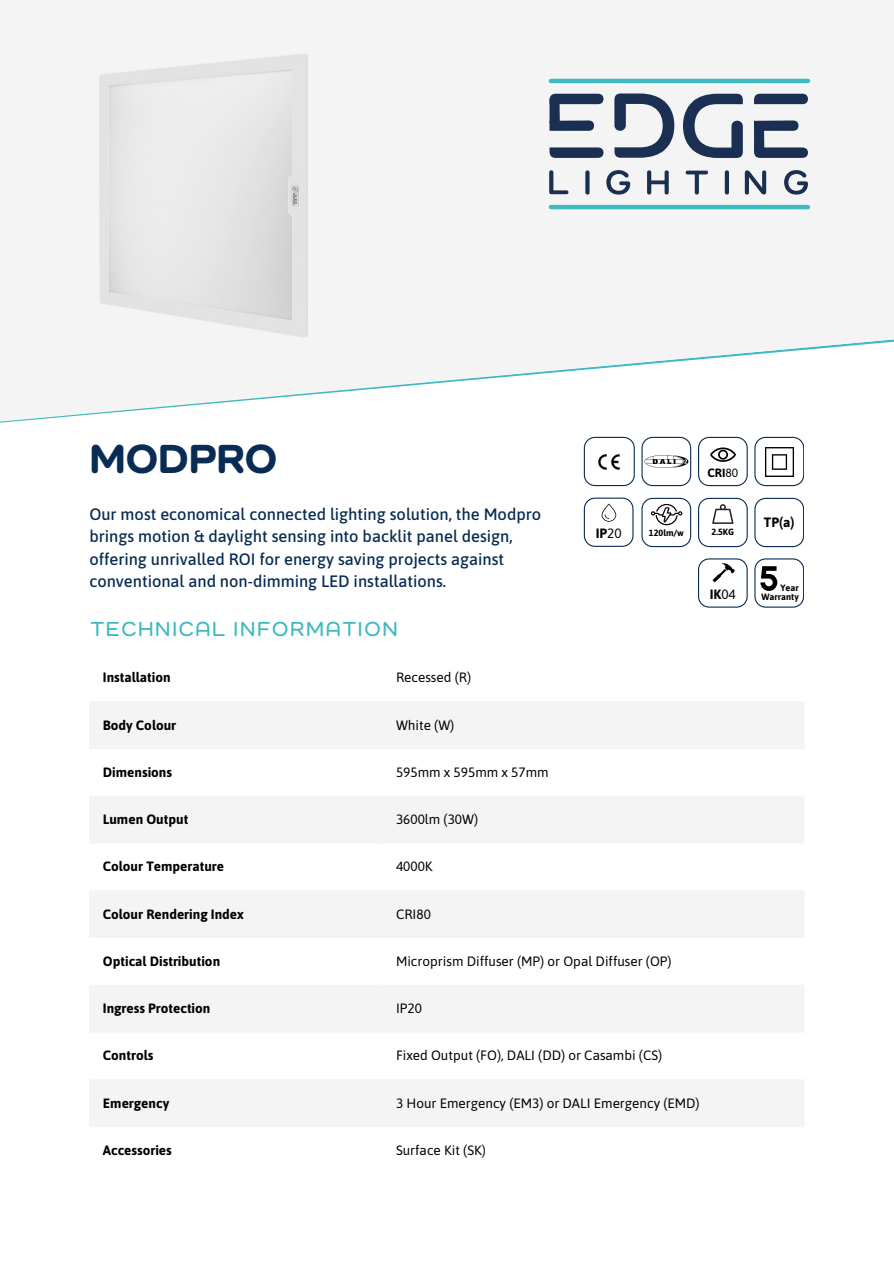
<style>
.page{position:relative;width:894px;height:1264px;background:#fff}
.page>*{position:absolute;margin:0;border:0;box-sizing:border-box;transform-origin:0 0}
.t1{font:800 42px "Como";color:#082c54}
.t2{font:600 21px "Como";letter-spacing:.085em;color:#3fb9c2}
.t3{font:500 16.5px/22.5px "Asap";color:#082c54}
.t4{font:13.5px "Asap";color:#000}
.t5{font:700 13.5px "Asap";color:#000}
.t6{font:700 12px "Asap";color:#000}
.t7{font:700 9.15px "Asap";color:#000}
.t8{font:700 9px "Asap";color:#000}
.s1{font-weight:400}
</style>
<div class="page">
<div style="left:0;top:0;width:893px;height:456px;background:#f4f4f4"></div>
<svg style="left:549px;top:170px;width:19px;height:24px"></svg>
<svg style="left:585px;top:170px;width:4px;height:24px"></svg>
<svg style="left:606px;top:170px;width:24px;height:25px"></svg>
<svg style="left:647px;top:170px;width:21px;height:24px"></svg>
<svg style="left:685px;top:171px;width:22px;height:23px"></svg>
<svg style="left:724px;top:170px;width:4px;height:24px"></svg>
<svg style="left:744px;top:170px;width:22px;height:24px"></svg>
<svg style="left:784px;top:170px;width:23px;height:25px"></svg>
<svg style="left:683px;top:94px;width:59px;height:64px"></svg>
<svg style="left:614px;top:93px;width:60px;height:65px"></svg>
<svg style="left:549px;top:147px;width:54px;height:11px"></svg>
<svg style="left:549px;top:94px;width:54px;height:37px"></svg>
<svg style="left:754px;top:94px;width:53px;height:10px"></svg>
<svg style="left:754px;top:120px;width:53px;height:38px"></svg>
<hr style="left:550px;top:205px;width:257px;height:4px;background:#40bac3">
<hr style="left:550px;top:79px;width:257px;height:4px;background:#40bac3">
<img style="left:99px;top:54px;width:209px;height:283px">
<svg style="left:89px;top:701px;width:715px;height:426px;fill:#f4f4f4"></svg>
<svg style="left:698px;top:498px;width:49px;height:49px"></svg>
<svg style="left:641px;top:498px;width:49px;height:49px"></svg>
<svg style="left:583px;top:437px;width:51px;height:49px"></svg>
<img style="left:595px;top:449px;width:27px;height:26px;border-radius:11px">
<svg style="left:641px;top:437px;width:49px;height:49px"></svg>
<img style="left:643px;top:453px;width:45px;height:16px;border-radius:8px">
<svg style="left:583px;top:497px;width:50px;height:50px"></svg>
<svg style="left:697px;top:437px;width:50px;height:49px"></svg>
<svg style="left:754px;top:558px;width:49px;height:49px"></svg>
<svg style="left:754px;top:437px;width:49px;height:49px"></svg>
<img style="left:762px;top:445px;width:33px;height:33px">
<svg style="left:698px;top:558px;width:49px;height:49px"></svg>
<svg style="left:754px;top:498px;width:49px;height:49px"></svg>
<p class="t1" style="left:89px;top:441px;width:189px">MODPRO</p>
<p class="t3" style="left:89px;top:502px;width:453px">Our most economical connected lighting solution, the Modpro brings motion &amp; daylight sensing into backlit panel design, offering unrivalled ROI for energy saving projects against conventional and non-dimming LED installations.</p>
<p class="t2" style="left:91px;top:619px;width:308px">TECHNICAL INFORMATION</p>
<p class="t5" style="left:595px;top:525px;width:27px">IP<span class="s1">20</span></p>
<p class="t8" style="left:648px;top:527px;width:36px">120lm/w</p>
<p class="t6" style="left:707px;top:466px;width:32px">CRI<span class="s1">80</span></p>
<p class="t8" style="left:711px;top:527px;width:24px">2.5KG</p>
<p class="t5" style="left:763px;top:514px;width:32px">TP(a)</p>
<p class="t7" style="left:780px;top:582px;width:20px">Year</p>
<p class="t5" style="left:709px;top:586px;width:28px">IK<span class="s1">04</span></p>
<p class="t7" style="left:761px;top:592px;width:39px">Warranty</p>
<p class="t5" style="left:103px;top:669px;width:69px">Installation</p>
<h1 class="t4" style="left:396px;top:669px;width:76px">Recessed (R)</h1>
<p class="t5" style="left:103px;top:717px;width:75px">Body Colour</p>
<p class="t4" style="left:396px;top:717px;width:60px">White (W)</p>
<h6 class="t5" style="left:103px;top:764px;width:71px">Dimensions</h6>
<p class="t4" style="left:396px;top:764px;width:154px">595mm x 595mm x 57mm</p>
<p class="t5" style="left:103px;top:811px;width:87px">Lumen Output</p>
<h3 class="t4" style="left:396px;top:811px;width:84px">3600lm (30W)</h3>
<h4 class="t5" style="left:103px;top:858px;width:123px">Colour Temperature</h4>
<p class="t4" style="left:396px;top:858px;width:38px">4000K</p>
<p class="t5" style="left:103px;top:906px;width:142px">Colour Rendering Index</p>
<p class="t4" style="left:396px;top:906px;width:36px">CRI80</p>
<p class="t5" style="left:103px;top:953px;width:119px">Optical Distribution</p>
<p class="t4" style="left:396px;top:953px;width:277px">Microprism Diffuser (MP) or Opal Diffuser (OP)</p>
<h5 class="t5" style="left:103px;top:1000px;width:109px">Ingress Protection</h5>
<h4 class="t4" style="left:396px;top:1000px;width:27px">IP20</h4>
<p class="t5" style="left:103px;top:1047px;width:52px">Controls</p>
<p class="t4" style="left:396px;top:1047px;width:267px">Fixed Output (FO), DALI (DD) or Casambi (CS)</p>
<p class="t5" style="left:103px;top:1095px;width:68px">Emergency</p>
<p class="t4" style="left:396px;top:1095px;width:305px">3 Hour Emergency (EM3) or DALI Emergency (EMD)</p>
<h2 class="t5" style="left:103px;top:1142px;width:70px">Accessories</h2>
<p class="t4" style="left:396px;top:1142px;width:91px">Surface Kit (SK)</p>
</div>
